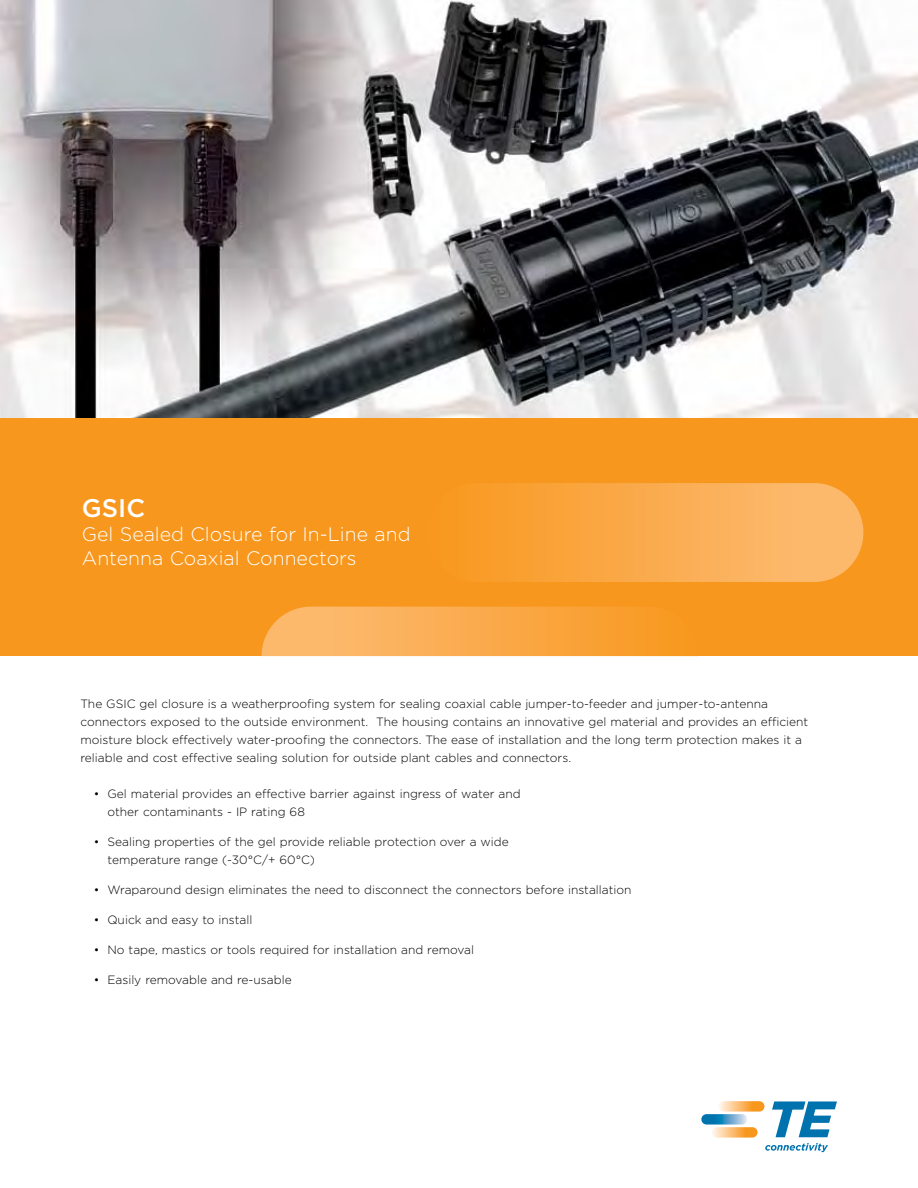
<style>
.page{position:relative;width:918px;height:1188px;background:#fff}
.page>*{position:absolute;margin:0;border:0;box-sizing:border-box;transform-origin:0 0}
.t1{font:500 25.5px "Gotham";color:#fff}
.t2{font:300 19.5px/24px "Gotham";color:#fff}
.t3{font:300 12px/18px "Gotham";color:#000}
</style>
<div class="page">
<svg style="left:719px;top:1101px;width:46px;height:11px"></svg>
<svg style="left:712px;top:1127px;width:46px;height:11px"></svg>
<svg style="left:701px;top:1114px;width:46px;height:11px"></svg>
<svg style="left:772px;top:1101px;width:65px;height:36px"></svg>
<svg style="left:765px;top:1143px;width:63px;height:9px"></svg>
<img style="left:0;top:0;width:918px;height:418px">
<div style="left:0;top:418px;width:918px;height:238px;background:#f8971d"></div>
<img style="left:427px;top:483px;width:436px;height:99px;border-radius:49px">
<img style="left:262px;top:607px;width:384px;height:49px">
<h1 class="t1" style="left:82px;top:491px;width:65px">GSIC</h1>
<h2 class="t2" style="left:82px;top:521px;width:330px">Gel Sealed Closure for In-Line and<br>Antenna Coaxial Connectors</h2>
<p class="t3" style="left:80px;top:694px;width:730px">The GSIC gel closure is a weatherproofing system for sealing coaxial cable jumper-to-feeder and jumper-to-antenna connectors exposed to the outside environment. The housing contains an innovative gel material and provides an efficient moisture block effectively water-proofing the connectors. The ease of installation and the long term protection makes it a reliable and cost effective sealing solution for outside plant cables and connectors.</p>
<p class="t3" style="left:107px;top:784px;width:415px;text-indent:-14px">• Gel material provides an effective barrier against ingress of water and other contaminants - IP rating 68</p>
<p class="t3" style="left:107px;top:832px;width:403px;text-indent:-14px">• Sealing properties of the gel provide reliable protection over a wide temperature range (-30°C/+ 60°C)</p>
<p class="t3" style="left:94px;top:880px;width:539px">• Wraparound design eliminates the need to disconnect the connectors before installation</p>
<p class="t3" style="left:94px;top:910px;width:160px">• Quick and easy to install</p>
<p class="t3" style="left:94px;top:940px;width:382px">• No tape, mastics or tools required for installation and removal</p>
<p class="t3" style="left:94px;top:970px;width:199px">• Easily removable and re-usable</p>
</div>
